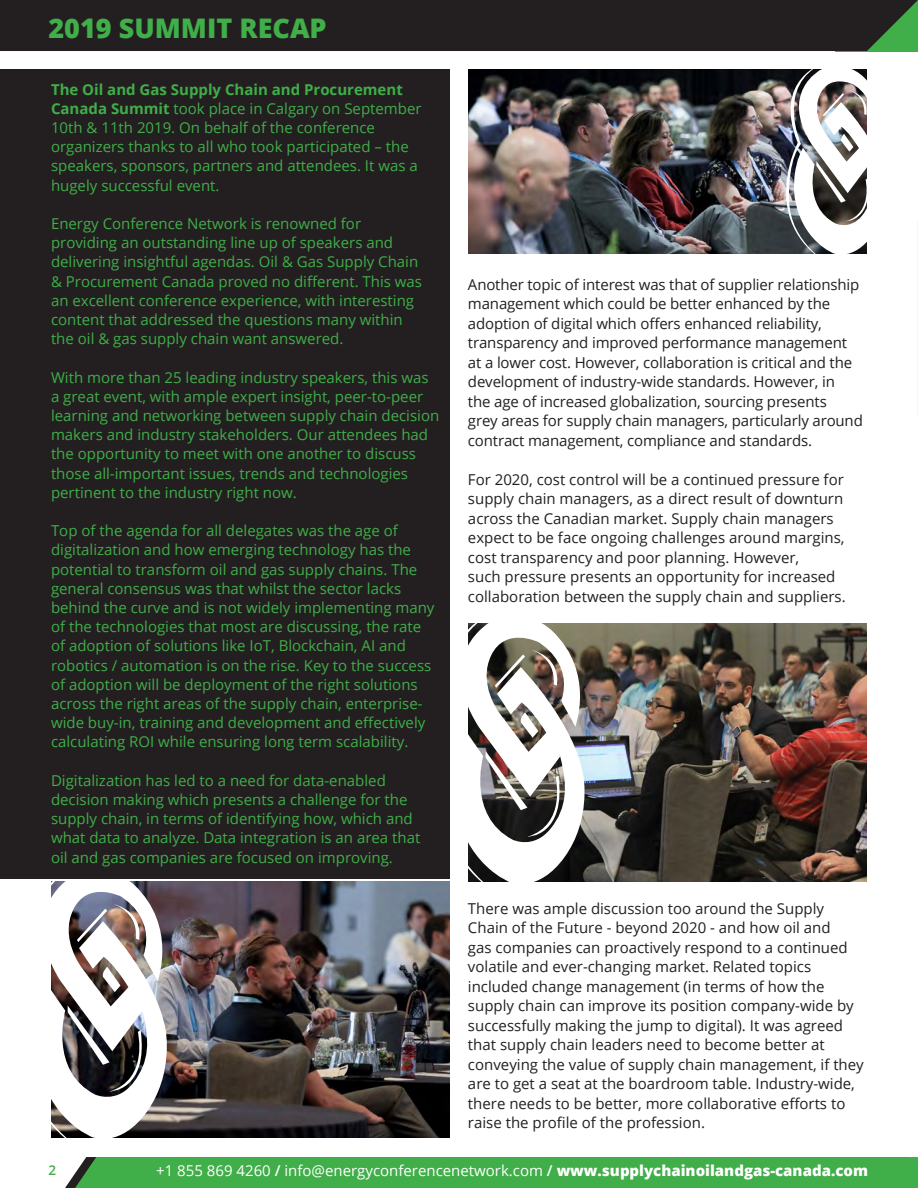
<style>
.page{position:relative;width:918px;height:1188px;background:#fff}
.page>*{position:absolute;margin:0;border:0;box-sizing:border-box;transform-origin:0 0}
.t1{font:800 27px "Open Sans";color:#40ae49}
.t2{font:15px/19.2px "Open Sans";color:#40ae49}
.t3{font:15px/19.5px "Open Sans";color:#231f20}
.t4{font:15px "Open Sans";color:#fff}
.t5{font:600 13.5px "Open Sans";color:#40ae49}
.s1{font-weight:700}
.s2{font-weight:600}
.s3{font-weight:800}
</style>
<div class="page">
<div style="left:0;top:70px;width:450px;height:809px;background:#231f20"></div>
<hr style="left:917px;top:222px;width:1px;height:194px;background:#f3f9f2">
<div style="left:0;top:0;width:918px;height:51px;background:#231f20"></div>
<img style="left:51px;top:623px;width:867px;height:565px">
<img style="left:468px;top:70px;width:304px;height:183px">
<img style="left:772px;top:69px;width:95px;height:185px">
<p class="t1" style="left:48px;top:8px;width:280px">2019 SUMMIT RECAP</p>
<p class="t2" style="left:51px;top:79px;width:372px"><span class="s1">The Oil and Gas Supply Chain and Procurement Canada Summit</span> took place in Calgary on September 10th &amp; 11th 2019. On behalf of the conference organizers thanks to all who took participated – the speakers, sponsors, partners and attendees. It was a hugely successful event.</p>
<p class="t2" style="left:51px;top:214px;width:373px">Energy Conference Network is renowned for providing an outstanding line up of speakers and delivering insightful agendas. Oil &amp; Gas Supply Chain &amp; Procurement Canada proved no different. This was an excellent conference experience, with interesting content that addressed the questions many within the oil &amp; gas supply chain want answered.</p>
<p class="t2" style="left:51px;top:367px;width:390px">With more than 25 leading industry speakers, this was a great event, with ample expert insight, peer-to-peer learning and networking between supply chain decision makers and industry stakeholders. Our attendees had the opportunity to meet with one another to discuss those all-important issues, trends and technologies pertinent to the industry right now.</p>
<p class="t2" style="left:51px;top:521px;width:385px">Top of the agenda for all delegates was the age of digitalization and how emerging technology has the potential to transform oil and gas supply chains. The general consensus was that whilst the sector lacks behind the curve and is not widely implementing many of the technologies that most are discussing, the rate of adoption of solutions like IoT, Blockchain, AI and robotics / automation is on the rise. Key to the success of adoption will be deployment of the right solutions across the right areas of the supply chain, enterprise&shy;wide buy-in, training and development and effectively calculating ROI while ensuring long term scalability.</p>
<p class="t2" style="left:51px;top:770px;width:371px">Digitalization has led to a need for data-enabled decision making which presents a challenge for the supply chain, in terms of identifying how, which and what data to analyze. Data integration is an area that oil and gas companies are focused on improving.</p>
<p class="t3" style="left:468px;top:274px;width:396px">Another topic of interest was that of supplier relationship management which could be better enhanced by the adoption of digital which offers enhanced reliability, transparency and improved performance management at a lower cost. However, collaboration is critical and the development of industry-wide standards. However, in<br>the age of increased globalization, sourcing presents<br>grey areas for supply chain managers, particularly around contract management, compliance and standards.</p>
<p class="t3" style="left:468px;top:469px;width:379px">For 2020, cost control will be a continued pressure for supply chain managers, as a direct result of downturn across the Canadian market. Supply chain managers expect to be face ongoing challenges around margins, cost transparency and poor planning. However,<br>such pressure presents an opportunity for increased collaboration between the supply chain and suppliers.</p>
<p class="t3" style="left:468px;top:898px;width:397px">There was ample discussion too around the Supply Chain of the Future - beyond 2020 - and how oil and<br>gas companies can proactively respond to a continued volatile and ever-changing market. Related topics included change management (in terms of how the supply chain can improve its position company-wide by successfully making the jump to digital). It was agreed that supply chain leaders need to become better at conveying the value of supply chain management, if they are to get a seat at the boardroom table. Industry-wide, there needs to be better, more collaborative efforts to raise the profile of the profession.</p>
<p class="t5" style="left:48px;top:1161px;width:9px">2</p>
<p class="t4" style="left:156px;top:1161px;width:713px">+1 855 869 4260 <span class="s2">/</span> info@energyconferencenetwork.com <span class="s2">/</span> <span class="s3">www.supplychainoilandgas-canada.com</span></p>
</div>
